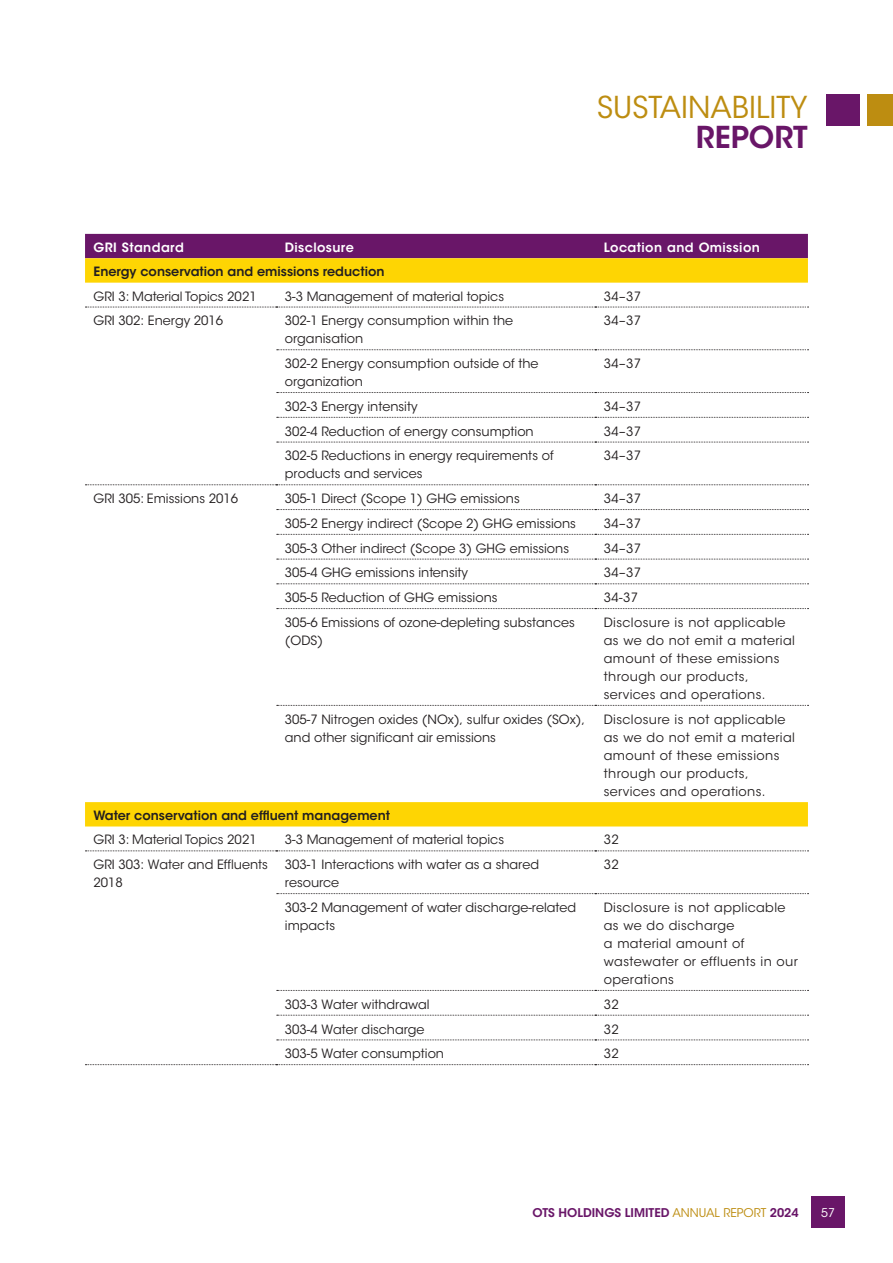
<style>
.page{position:relative;width:893px;height:1263px;background:#fff}
.page>*{position:absolute;margin:0;border:0;box-sizing:border-box;transform-origin:0 0}
.t1{font:30px "ITC Avant Garde Std";color:#bd8d11}
.t2{font:600 30px "ITC Avant Garde Std";color:#691668}
.t3{font:12.75px/18px "ITC Avant Garde Std";color:#231f20}
.t4{font:12.75px/18px "ITC Avant Garde Std";letter-spacing:.03em;color:#231f20}
.t5{font:600 12.75px "ITC Avant Garde Std";color:#231f20}
.t6{font:600 12.75px "ITC Avant Garde Std";letter-spacing:.03em;color:#fff}
.t7{font:600 12px "ITC Avant Garde Std";color:#691668}
.t8{font:12px "ITC Avant Garde Std";color:#fff}
.s1{font-weight:400;color:#bd8d11}
</style>
<div class="page">
<div style="left:85px;top:234px;width:723px;height:24px;background:#691668"></div>
<svg style="left:85px;top:258px;width:723px;height:568px"></svg>
<svg style="left:277px;top:583px;width:531px;height:1px"></svg>
<svg style="left:277px;top:608px;width:531px;height:1px"></svg>
<svg style="left:277px;top:705px;width:531px;height:1px"></svg>
<svg style="left:277px;top:893px;width:531px;height:1px"></svg>
<svg style="left:277px;top:990px;width:531px;height:1px"></svg>
<svg style="left:277px;top:1015px;width:531px;height:1px"></svg>
<svg style="left:277px;top:1039px;width:531px;height:1px"></svg>
<svg style="left:85px;top:1064px;width:723px;height:1px"></svg>
<svg style="left:85px;top:307px;width:723px;height:1px"></svg>
<svg style="left:277px;top:349px;width:531px;height:1px"></svg>
<svg style="left:277px;top:392px;width:531px;height:1px"></svg>
<svg style="left:277px;top:417px;width:531px;height:1px"></svg>
<svg style="left:277px;top:442px;width:531px;height:1px"></svg>
<svg style="left:85px;top:484px;width:723px;height:1px"></svg>
<svg style="left:277px;top:509px;width:531px;height:1px"></svg>
<svg style="left:277px;top:534px;width:531px;height:1px"></svg>
<svg style="left:277px;top:559px;width:531px;height:1px"></svg>
<svg style="left:85px;top:850px;width:723px;height:1px"></svg>
<div style="left:811px;top:1196px;width:34px;height:32px;background:#691668"></div>
<div style="left:826px;top:95px;width:34px;height:31px;background:#691668"></div>
<div style="left:867px;top:95px;width:26px;height:31px;background:#bd8d11"></div>
<h1 class="t1" style="left:597px;top:89px;width:212px">SUSTAINABILITY</h1>
<h1 class="t2" style="left:696px;top:118px;width:113px">REPORT</h1>
<p class="t6" style="left:94px;top:239px;width:92px">GRI Standard</p>
<p class="t6" style="left:285px;top:239px;width:70px">Disclosure</p>
<p class="t6" style="left:604px;top:239px;width:158px">Location and Omission</p>
<p class="t5" style="left:94px;top:264px;width:292px">Energy conservation and emissions reduction</p>
<p class="t3" style="left:94px;top:287px;width:165px">GRI 3: Material Topics 2021</p>
<p class="t3" style="left:285px;top:287px;width:221px">3-3 Management of material topics</p>
<p class="t3" style="left:604px;top:287px;width:39px">34–37</p>
<p class="t3" style="left:94px;top:312px;width:131px">GRI 302: Energy 2016</p>
<p class="t3" style="left:285px;top:312px;width:230px">302-1 Energy consumption within the organisation</p>
<p class="t3" style="left:604px;top:312px;width:39px">34–37</p>
<p class="t3" style="left:285px;top:355px;width:255px">302-2 Energy consumption outside of the organization</p>
<p class="t3" style="left:604px;top:355px;width:39px">34–37</p>
<p class="t3" style="left:285px;top:397px;width:134px">302-3 Energy intensity</p>
<p class="t3" style="left:604px;top:397px;width:39px">34–37</p>
<p class="t3" style="left:285px;top:422px;width:250px">302-4 Reduction of energy consumption</p>
<p class="t3" style="left:604px;top:422px;width:39px">34–37</p>
<p class="t3" style="left:285px;top:447px;width:270px">302-5 Reductions in energy requirements of products and services</p>
<p class="t3" style="left:604px;top:447px;width:39px">34–37</p>
<p class="t3" style="left:94px;top:490px;width:146px">GRI 305: Emissions 2016</p>
<p class="t3" style="left:285px;top:490px;width:236px">305-1 Direct (Scope 1) GHG emissions</p>
<p class="t3" style="left:604px;top:490px;width:39px">34–37</p>
<p class="t3" style="left:285px;top:514px;width:293px">305-2 Energy indirect (Scope 2) GHG emissions</p>
<p class="t3" style="left:604px;top:514px;width:39px">34–37</p>
<p class="t3" style="left:285px;top:539px;width:286px">305-3 Other indirect (Scope 3) GHG emissions</p>
<p class="t3" style="left:604px;top:539px;width:39px">34–37</p>
<p class="t3" style="left:285px;top:564px;width:185px">305-4 GHG emissions intensity</p>
<p class="t3" style="left:604px;top:564px;width:39px">34–37</p>
<p class="t3" style="left:285px;top:589px;width:214px">305-5 Reduction of GHG emissions</p>
<p class="t3" style="left:604px;top:589px;width:36px">34-37</p>
<p class="t3" style="left:285px;top:613px;width:291px">305-6 Emissions of ozone-depleting substances (ODS)</p>
<p class="t4" style="left:604px;top:613px;width:193px">Disclosure is not applicable as we do not emit a material amount of these emissions through our products, services and operations.</p>
<p class="t3" style="left:285px;top:710px;width:302px">305-7 Nitrogen oxides (NOx), sulfur oxides (SOx), and other significant air emissions</p>
<p class="t4" style="left:604px;top:710px;width:193px">Disclosure is not applicable as we do not emit a material amount of these emissions through our products, services and operations.</p>
<p class="t5" style="left:94px;top:807px;width:298px">Water conservation and effluent management</p>
<p class="t3" style="left:94px;top:831px;width:165px">GRI 3: Material Topics 2021</p>
<p class="t3" style="left:285px;top:831px;width:221px">3-3 Management of material topics</p>
<p class="t3" style="left:604px;top:831px;width:17px">32</p>
<p class="t3" style="left:94px;top:856px;width:176px">GRI 303: Water and Effluents<br>2018</p>
<p class="t3" style="left:285px;top:856px;width:256px">303-1 Interactions with water as a shared resource</p>
<p class="t3" style="left:604px;top:856px;width:17px">32</p>
<p class="t3" style="left:285px;top:898px;width:293px">303-2 Management of water discharge-related impacts</p>
<p class="t4" style="left:604px;top:898px;width:196px">Disclosure is not applicable as we do discharge<br>a material amount of wastewater or effluents in our operations</p>
<p class="t3" style="left:285px;top:995px;width:146px">303-3 Water withdrawal</p>
<p class="t3" style="left:604px;top:995px;width:17px">32</p>
<p class="t3" style="left:285px;top:1020px;width:141px">303-4 Water discharge</p>
<p class="t3" style="left:604px;top:1020px;width:17px">32</p>
<p class="t3" style="left:285px;top:1045px;width:161px">303-5 Water consumption</p>
<p class="t3" style="left:604px;top:1045px;width:17px">32</p>
<p class="t7" style="left:533px;top:1204px;width:268px">OTS HOLDINGS LIMITED <span class="s1">ANNUAL REPORT</span> 2024</p>
<p class="t8" style="left:821px;top:1205px;width:15px">57</p>
</div>
